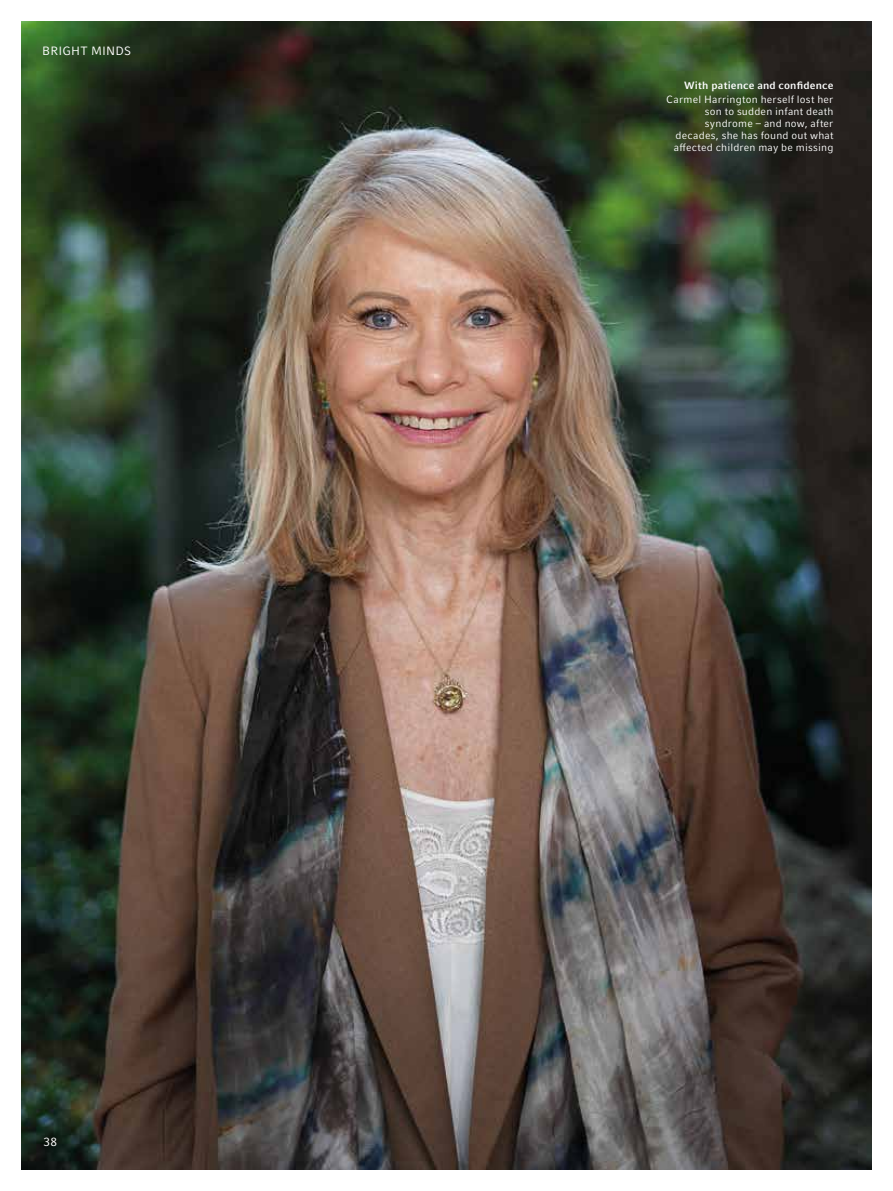
<style>
.page{position:relative;width:893px;height:1191px;background:#fff}
.page>*{position:absolute;margin:0;border:0;box-sizing:border-box;transform-origin:0 0}
.t1{font:12px "Compatil Factfor Eppendorf";letter-spacing:.015em;color:#fff}
.t2{font:10.5px/12px "Compatil Factfor Eppendorf";letter-spacing:.02em;color:#fff;text-align:right}
.t3{font:700 10.5px "Compatil Factfor Eppendorf";letter-spacing:.015em;color:#fff}
</style>
<div class="page">
<img style="left:21px;top:21px;width:851px;height:1148px">
<p class="t1" style="left:42px;top:44px;width:90px">BRIGHT MINDS</p>
<p class="t1" style="left:44px;top:1135px;width:15px">38</p>
<p class="t3" style="left:684px;top:79px;width:151px">With patience and confidence</p>
<p class="t2" style="left:666px;top:93px;width:169px">Carmel Harrington herself lost her son to sudden infant death syndrome – and now, after decades, she has found out what affected children may be missing</p>
</div>
